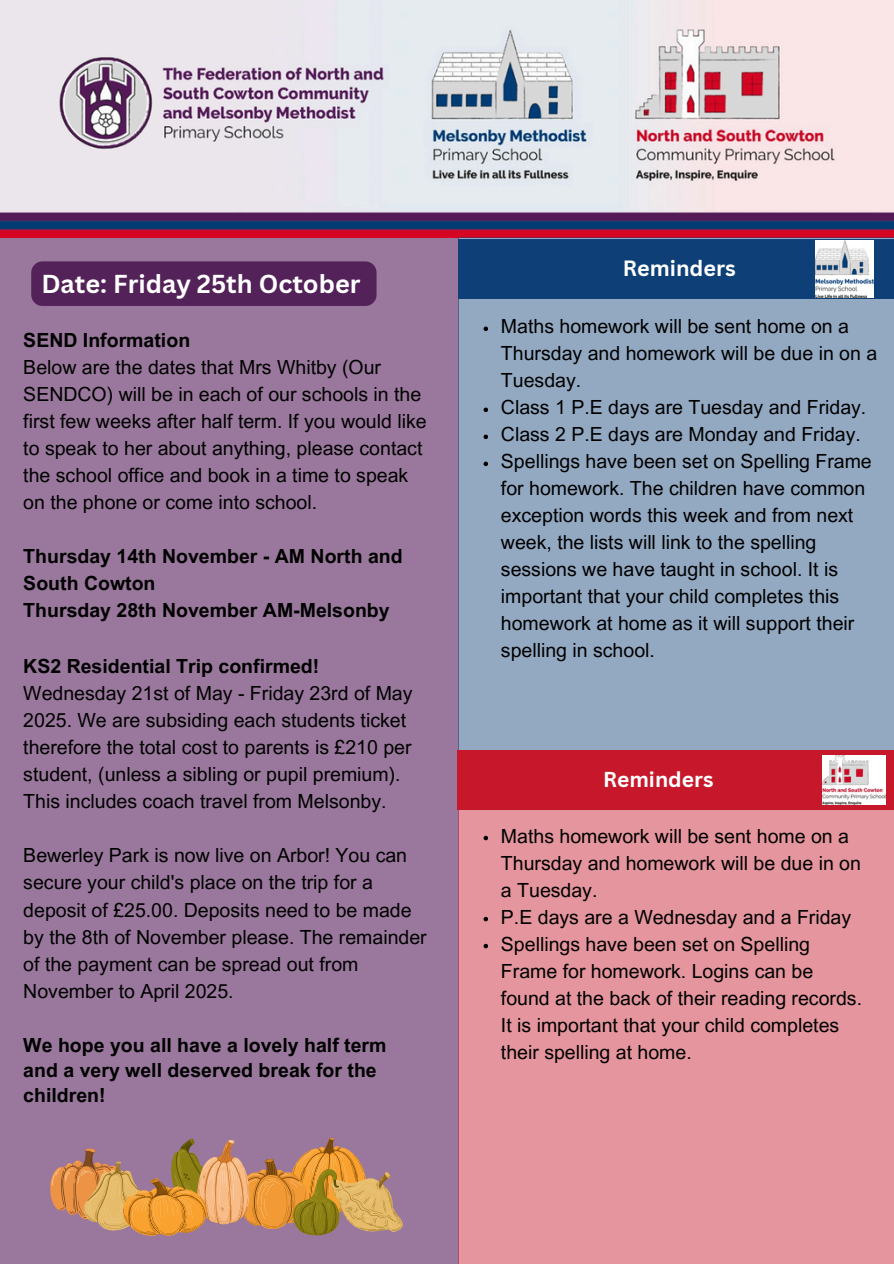
<style>
.page{position:relative;width:894px;height:1264px;background:#fff}
.page>*{position:absolute;margin:0;border:0;box-sizing:border-box;transform-origin:0 0}
.t1{font:700 25.2px "Canva Sans";color:#fff}
.t2{font:700 21.45px "Canva Sans";color:#fff}
.t3{font:700 21px "Canva Sans";color:#fff}
.t4{font:19.5px/27px "Arial MT Pro";color:#000}
.t5{font:700 19.5px/24.8px "Arial MT Pro";color:#000}
</style>
<div class="page">
<img style="left:0;top:0;width:893px;height:237px">
<div style="left:0;top:238px;width:458px;height:1025px;background:#9a789d"></div>
<div style="left:458px;top:238px;width:435px;height:512px;background:#93a9c2"></div>
<div style="left:458px;top:750px;width:435px;height:513px;background:#e4959d"></div>
<div style="left:458px;top:240px;width:435px;height:59px;background:#0e4077"></div>
<div style="left:456px;top:750px;width:437px;height:59px;background:#c6182a"></div>
<img style="left:822px;top:755px;width:63px;height:49px">
<img style="left:815px;top:241px;width:58px;height:56px">
<svg style="left:50px;top:1137px;width:353px;height:99px"></svg>
<div style="left:31px;top:261px;width:345px;height:45px;background:#532259;border-radius:11px"></div>
<svg style="left:483px;top:835px;width:5px;height:5px"></svg>
<svg style="left:483px;top:916px;width:5px;height:5px"></svg>
<svg style="left:483px;top:943px;width:5px;height:5px"></svg>
<svg style="left:483px;top:326px;width:5px;height:5px"></svg>
<svg style="left:483px;top:407px;width:5px;height:5px"></svg>
<svg style="left:483px;top:434px;width:5px;height:5px"></svg>
<svg style="left:483px;top:461px;width:5px;height:5px"></svg>
<p class="t1" style="left:41px;top:266px;width:320px">Date: Friday 25th October</p>
<p class="t5" style="left:23px;top:330px;width:168px">SEND Information</p>
<p class="t4" style="left:23px;top:356px;width:405px">Below are the dates that Mrs Whitby (Our SENDCO) will be in each of our schools in the first few weeks after half term. If you would like to speak to her about anything, please contact the school office and book in a time to speak on the phone or come into school.</p>
<p class="t5" style="left:23px;top:545px;width:381px;line-height:27px">Thursday 14th November - AM North and<br>South Cowton<br>Thursday 28th November AM-Melsonby</p>
<h2 class="t5" style="left:23px;top:656px;width:297px">KS2 Residential Trip confirmed!</h2>
<p class="t4" style="left:23px;top:682px;width:390px">Wednesday 21st of May - Friday 23rd of May 2025. We are subsiding each students ticket therefore the total cost to parents is £210 per student, (unless a sibling or pupil premium).<br>This includes coach travel from Melsonby.</p>
<p class="t4" style="left:23px;top:844px;width:405px">Bewerley Park is now live on Arbor! You can secure your child's place on the trip for a deposit of £25.00. Deposits need to be made by the 8th of November please. The remainder of the payment can be spread out from November to April 2025.</p>
<p class="t5" style="left:23px;top:1035px;width:364px">We hope you all have a lovely half term and a very well deserved break for the children!</p>
<p class="t2" style="left:622px;top:253px;width:114px">Reminders</p>
<p class="t4" style="left:501px;top:315px;width:377px">Maths homework will be sent home on a<br>Thursday and homework will be due in on a<br>Tuesday.</p>
<p class="t4" style="left:501px;top:396px;width:367px">Class 1 P.E days are Tuesday and Friday.</p>
<p class="t4" style="left:501px;top:423px;width:361px">Class 2 P.E days are Monday and Friday.</p>
<p class="t4" style="left:501px;top:450px;width:372px">Spellings have been set on Spelling Frame for homework. The children have common exception words this week and from next week, the lists will link to the spelling sessions we have taught in school. It is important that your child completes this homework at home as it will support their spelling in school.</p>
<p class="t3" style="left:603px;top:764px;width:112px">Reminders</p>
<h2 class="t4" style="left:501px;top:824px;width:361px">Maths homework will be sent home on a<br>Thursday and homework will be due in on a Tuesday.</h2>
<h1 class="t4" style="left:501px;top:905px;width:351px">P.E days are a Wednesday and a Friday</h1>
<p class="t4" style="left:501px;top:932px;width:362px">Spellings have been set on Spelling Frame for homework. Logins can be found at the back of their reading records.<br>It is important that your child completes their spelling at home.</p>
</div>
